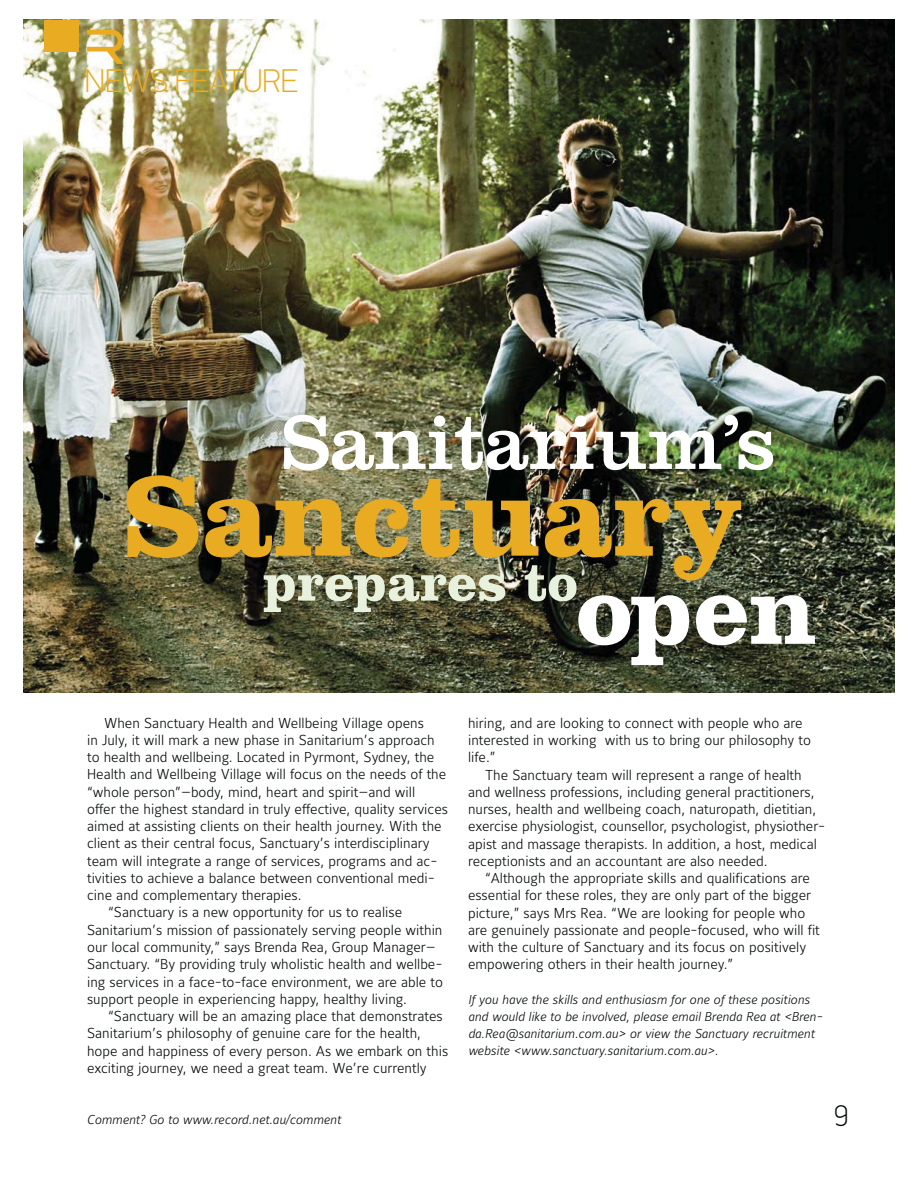
<style>
.page{position:relative;width:918px;height:1188px;background:#fff}
.page>*{position:absolute;margin:0;border:0;box-sizing:border-box;transform-origin:0 0}
.t1{font:700 117.6px "Clarendon";color:#e8ab22}
.t2{font:79.35px "Clarendon";color:#fff}
.t3{font:700 54px "Clarendon";color:#e8f1dd}
.t4{font:100 33px "PF Din Display Pro";color:#e8ab22}
.t5{font:100 30px "PF Din Display Pro";color:#040809}
.t6{font:300 14.25px/17.2px "Maurea";color:#040809}
.t7{font:italic 300 12.75px/17.2px "Maurea";color:#040809}
.s1{font-size:100.5px;color:#fff}
</style>
<div class="page">
<img style="left:23px;top:20px;width:872px;height:673px">
<div style="left:45px;top:20px;width:34px;height:31px;background:#e8ab22"></div>
<svg style="left:87px;top:30px;width:36px;height:34px"></svg>
<h3 class="t4" style="left:85px;top:61px;width:215px">NEWS FEATURE</h3>
<h2 class="t2" style="left:282px;top:415px;width:495px">Sanitarium’s</h2>
<h1 class="t1" style="left:123px;top:476px;width:622px">Sanctuary</h1>
<h3 class="t3" style="left:264px;top:564px;width:554px">prepares to<span class="s1">open</span></h3>
<p class="t6" style="left:104px;top:715px;width:321px">When Sanctuary Health and Wellbeing Village opens</p>
<p class="t6" style="left:87px;top:732px;width:349px">in July, it will mark a new phase in Sanitarium’s approach</p>
<p class="t6" style="left:87px;top:750px;width:349px">to health and wellbeing. Located in Pyrmont, Sydney, the</p>
<p class="t6" style="left:87px;top:767px;width:361px">Health and Wellbeing Village will focus on the needs of the</p>
<p class="t6" style="left:87px;top:784px;width:330px">“whole person”—body, mind, heart and spirit—and will</p>
<p class="t6" style="left:87px;top:801px;width:362px">offer the highest standard in truly effective, quality services</p>
<p class="t6" style="left:87px;top:819px;width:356px">aimed at assisting clients on their health journey. With the</p>
<p class="t6" style="left:87px;top:836px;width:344px">client as their central focus, Sanctuary’s interdisciplinary</p>
<p class="t6" style="left:87px;top:853px;width:352px">team will integrate a range of services, programs and ac-</p>
<p class="t6" style="left:87px;top:870px;width:349px">tivities to achieve a balance between conventional medi-</p>
<p class="t6" style="left:87px;top:888px;width:216px">cine and complementary therapies.</p>
<p class="t6" style="left:108px;top:905px;width:295px">“Sanctuary is a new opportunity for us to realise</p>
<p class="t6" style="left:87px;top:922px;width:357px">Sanitarium’s mission of passionately serving people within</p>
<p class="t6" style="left:87px;top:939px;width:350px">our local community,” says Brenda Rea, Group Manager—</p>
<p class="t6" style="left:87px;top:957px;width:357px">Sanctuary. “By providing truly wholistic health and wellbe-</p>
<p class="t6" style="left:87px;top:974px;width:357px">ing services in a face-to-face environment, we are able to</p>
<p class="t6" style="left:87px;top:991px;width:321px">support people in experiencing happy, healthy living.</p>
<p class="t6" style="left:108px;top:1008px;width:336px">“Sanctuary will be an amazing place that demonstrates</p>
<p class="t6" style="left:87px;top:1026px;width:336px">Sanitarium’s philosophy of genuine care for the health,</p>
<p class="t6" style="left:87px;top:1043px;width:363px">hope and happiness of every person. As we embark on this</p>
<p class="t6" style="left:87px;top:1060px;width:341px">exciting journey, we need a great team. We’re currently</p>
<p class="t7" style="left:87px;top:1112px;width:255px">Comment? Go to www.record.net.au/comment</p>
<p class="t6" style="left:468px;top:715px;width:344px">hiring, and are looking to connect with people who are interested in working with us to bring our philosophy to life.”</p>
<p class="t6" style="left:468px;top:767px;width:359px;text-indent:17px">The Sanctuary team will represent a range of health and wellness professions, including general practitioners, nurses, health and wellbeing coach, naturopath, dietitian, exercise physiologist, counsellor, psychologist, physiother&shy;apist and massage therapists. In addition, a host, medical receptionists and an accountant are also needed.</p>
<p class="t6" style="left:468px;top:870px;width:353px;text-indent:17px">“Although the appropriate skills and qualifications are essential for these roles, they are only part of the bigger picture,” says Mrs Rea. “We are looking for people who are genuinely passionate and people-focused, who will fit with the culture of Sanctuary and its focus on positively empowering others in their health journey.”</p>
<p class="t7" style="left:468px;top:991px;width:356px">If you have the skills and enthusiasm for one of these positions and would like to be involved, please email Brenda Rea at &lt;Bren&shy;da.Rea@sanitarium.com.au&gt; or view the Sanctuary recruitment website &lt;www.sanctuary.sanitarium.com.au&gt;.</p>
<h3 class="t5" style="left:834px;top:1098px;width:16px">9</h3>
</div>
